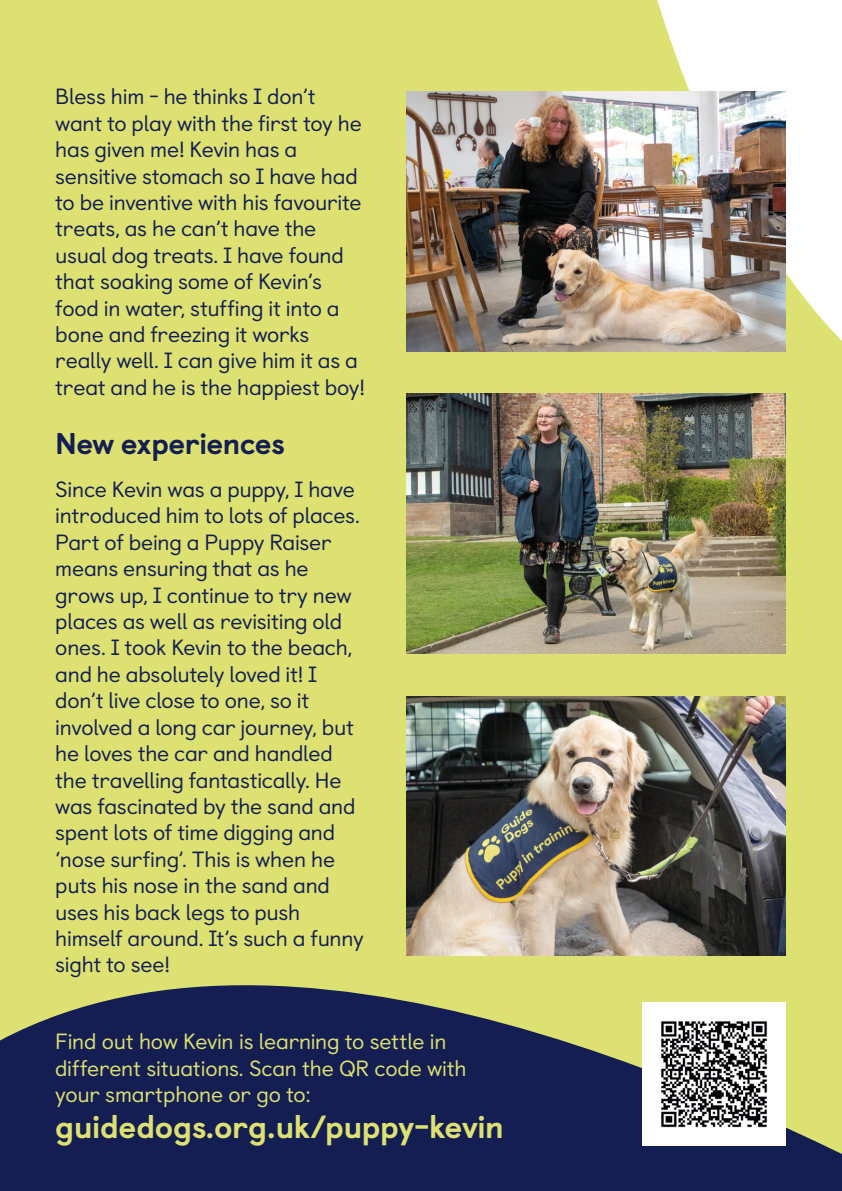
<style>
.page{position:relative;width:842px;height:1191px;background:#dce171}
.page>*{position:absolute;margin:0;border:0;box-sizing:border-box;transform-origin:0 0}
.p2_url{font:800 32px "Castledown";letter-spacing:-.01em;color:#dce171}
.t1{font:800 30px "Castledown";letter-spacing:-.02em;color:#151e53}
.p_main{font:22px/26.4px "Castledown";letter-spacing:-.01em;color:#151e53}
.p2_url-2{font:22px/26.4px "Castledown";letter-spacing:-.015em;color:#dce171}
</style>
<div class="page">
<svg style="left:555px;top:0;width:287px;height:605px"></svg>
<svg style="left:0;top:866px;width:842px;height:325px;fill:#151e53"></svg>
<img style="left:407px;top:92px;width:378px;height:259px">
<img style="left:407px;top:696px;width:378px;height:259px">
<img style="left:407px;top:394px;width:378px;height:259px">
<div style="left:642px;top:1002px;width:143px;height:143px;background:#fff"></div>
<img style="left:661px;top:1021px;width:107px;height:107px">
<p class="p_main" style="left:55px;top:82px;width:311px">Bless him - he thinks I don’t want to play with the first toy he has given me! Kevin has a sensitive stomach so I have had to be inventive with his favourite treats, as he can’t have the usual dog treats. I have found that soaking some of Kevin’s food in water, stuffing it into a bone and freezing it works really well. I can give him it as a treat and he is the happiest boy!</p>
<h3 class="t1" style="left:55px;top:418px;width:231px">New experiences</h3>
<p class="p_main" style="left:55px;top:474px;width:310px">Since Kevin was a puppy, I have introduced him to lots of places.<br>Part of being a Puppy Raiser means ensuring that as he grows up, I continue to try new places as well as revisiting old ones. I took Kevin to the beach, and he absolutely loved it! I don’t live close to one, so it involved a long car journey, but he loves the car and handled the travelling fantastically. He was fascinated by the sand and spent lots of time digging and ‘nose surfing’. This is when he puts his nose in the sand and uses his back legs to push himself around. It’s such a funny sight to see!</p>
<p class="p2_url-2" style="left:55px;top:1026px;width:413px">Find out how Kevin is learning to settle in different situations. Scan the QR code with your smartphone or go to:</p>
<p class="p2_url" style="left:55px;top:1100px;width:450px">guidedogs.org.uk/puppy-kevin</p>
</div>
